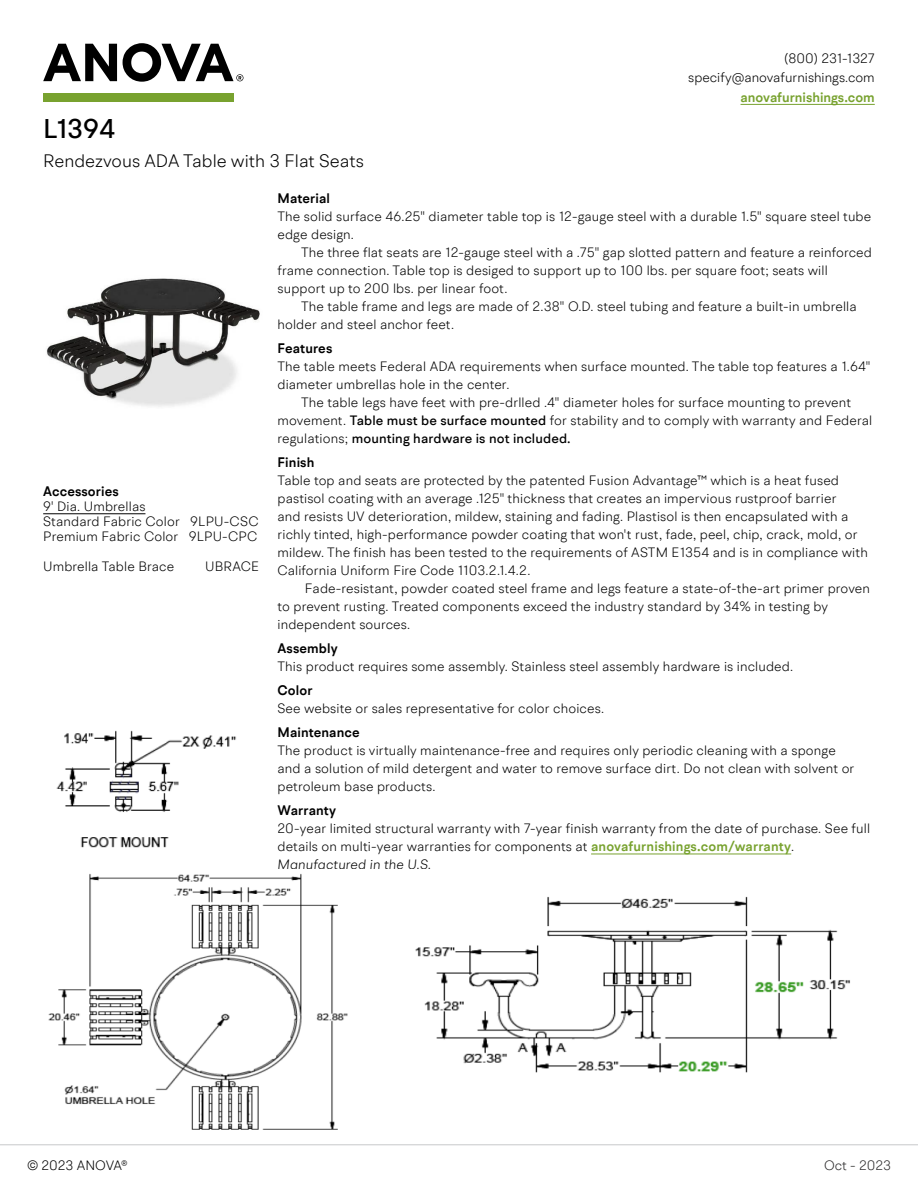
<style>
.page{position:relative;width:918px;height:1188px;background:#fff}
.page>*{position:absolute;margin:0;border:0;box-sizing:border-box;transform-origin:0 0}
.t1{font:500 27px "BR Hendrix";color:#000}
.t2{font:300 18px "BR Hendrix";color:#000}
.t3{font:300 13.5px/18px "BR Hendrix";letter-spacing:.01em;color:#000}
.t4{font:600 13.5px "BR Hendrix";letter-spacing:.01em;color:#000}
.t5{font:600 13.5px "BR Hendrix";color:#78a22f}
.t6{font:300 13.5px "BR Hendrix";color:#292829}
.s1{font-weight:500}
.s2{font-weight:600;color:#78a22f}
.s3{font-style:italic}
</style>
<div class="page">
<svg style="left:43px;top:44px;width:74px;height:37px"></svg>
<svg style="left:123px;top:43px;width:120px;height:39px"></svg>
<div style="left:43px;top:94px;width:191px;height:8px;background:#78a22f"></div>
<img style="left:56px;top:730px;width:180px;height:118px">
<hr style="left:0;top:1145px;width:918px;height:1px;background:#c7c8ca">
<hr style="left:741px;top:104px;width:134px;height:1px;background:#78a22f">
<hr style="left:591px;top:854px;width:200px;height:1px;background:#78a22f">
<hr style="left:43px;top:513px;width:102px;height:1px;background:#000">
<img style="left:46px;top:278px;width:214px;height:129px">
<img style="left:48px;top:874px;width:802px;height:256px">
<p class="t3" style="left:688px;top:48px;width:188px;line-height:19.5px;text-align:right">(800) 231-1327 specify@anovafurnishings.com</p>
<p class="t5" style="left:741px;top:89px;width:136px">anovafurnishings.com</p>
<h1 class="t1" style="left:43px;top:112px;width:73px">L1394</h1>
<h2 class="t2" style="left:43px;top:149px;width:322px">Rendezvous ADA Table with 3 Flat Seats</h2>
<p class="t4" style="left:278px;top:190px;width:54px">Material</p>
<p class="t3" style="left:278px;top:208px;width:595px">The solid surface 46.25" diameter table top is 12-gauge steel with a durable 1.5" square steel tube edge design.</p>
<p class="t3" style="left:278px;top:244px;width:596px;text-indent:24px">The three flat seats are 12-gauge steel with a .75" gap slotted pattern and feature a reinforced frame connection. Table top is desiged to support up to 100 lbs. per square foot; seats will support up to 200 lbs. per linear foot.</p>
<p class="t3" style="left:278px;top:298px;width:581px;text-indent:24px">The table frame and legs are made of 2.38" O.D. steel tubing and feature a built-in umbrella holder and steel anchor feet.</p>
<p class="t4" style="left:278px;top:340px;width:56px">Features</p>
<p class="t3" style="left:278px;top:358px;width:594px">The table meets Federal ADA requirements when surface mounted. The table top features a 1.64" diameter umbrellas hole in the center.</p>
<p class="t3" style="left:278px;top:394px;width:596px;text-indent:24px">The table legs have feet with pre-drlled .4" diameter holes for surface mounting to prevent movement. <span class="s1">Table must be surface mounted</span> for stability and to comply with warranty and Federal regulations; <span class="s1">mounting hardware is not included.</span></p>
<p class="t4" style="left:278px;top:454px;width:38px">Finish</p>
<p class="t3" style="left:278px;top:471px;width:592px">Table top and seats are protected by the patented Fusion Advantage™ which is a heat fused pastisol coating with an average .125" thickness that creates an impervious rustproof barrier<br>and resists UV deterioration, mildew, staining and fading. Plastisol is then encapsulated with a richly tinted, high-performance powder coating that won't rust, fade, peel, chip, crack, mold, or mildew. The finish has been tested to the requirements of ASTM E1354 and is in compliance with California Uniform Fire Code 1103.2.1.4.2.</p>
<p class="t3" style="left:278px;top:579px;width:594px;text-indent:27px">Fade-resistant, powder coated steel frame and legs feature a state-of-the-art primer proven to prevent rusting. Treated components exceed the industry standard by 34% in testing by independent sources.</p>
<p class="t4" style="left:278px;top:640px;width:62px">Assembly</p>
<p class="t3" style="left:278px;top:657px;width:517px">This product requires some assembly. Stainless steel assembly hardware is included.</p>
<p class="t4" style="left:278px;top:682px;width:37px">Color</p>
<p class="t3" style="left:278px;top:699px;width:328px">See website or sales representative for color choices.</p>
<p class="t4" style="left:278px;top:724px;width:84px">Maintenance</p>
<p class="t3" style="left:278px;top:741px;width:578px">The product is virtually maintenance-free and requires only periodic cleaning with a sponge and a solution of mild detergent and water to remove surface dirt. Do not clean with solvent or petroleum base products.</p>
<p class="t4" style="left:278px;top:802px;width:60px">Warranty</p>
<p class="t3" style="left:278px;top:819px;width:594px">20-year limited structural warranty with 7-year finish warranty from the date of purchase. See full details on multi-year warranties for components at <span class="s2">anovafurnishings.com/warranty</span>.<br><span class="s3">Manufactured in the U.S.</span></p>
<p class="t4" style="left:43px;top:483px;width:77px">Accessories</p>
<p class="t3" style="left:43px;top:499px;width:217px;line-height:15px">9' Dia. Umbrellas<br>Standard Fabric Color 9LPU-CSC<br>Premium Fabric Color 9LPU-CPC</p>
<p class="t3" style="left:43px;top:557px;width:132px">Umbrella Table Brace</p>
<p class="t3" style="left:205px;top:557px;width:56px">UBRACE</p>
<p class="t3" style="left:27px;top:1156px;width:102px">© 2023 ANOVA®</p>
<p class="t6" style="left:824px;top:1157px;width:68px">Oct - 2023</p>
</div>
